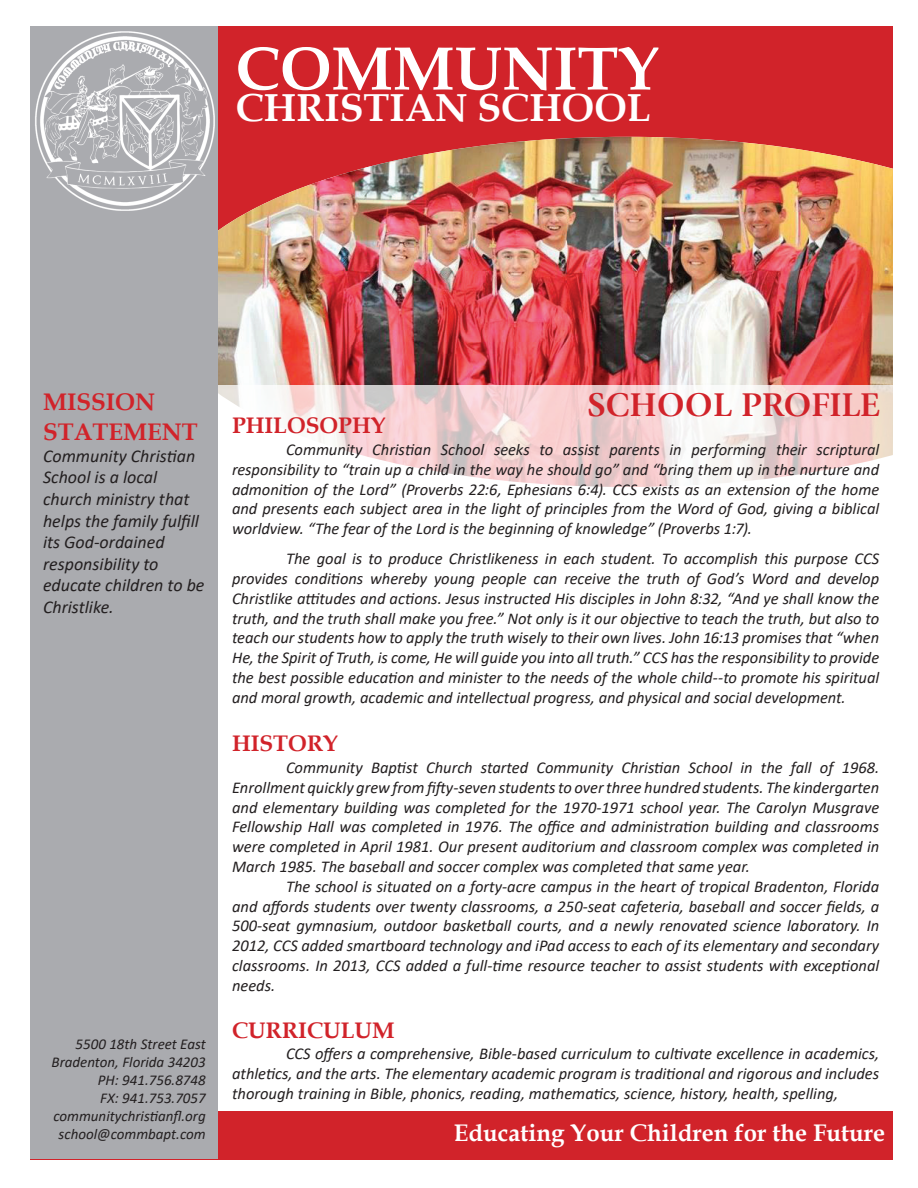
<style>
.page{position:relative;width:918px;height:1188px;background:#fff}
.page>*{position:absolute;margin:0;border:0;box-sizing:border-box;transform-origin:0 0}
.t1{font:700 61.5px "Book Antiqua";color:#fff}
.t2{font:700 39px "Book Antiqua";color:#fff}
.t3{font:700 34.5px "Giovanni LT";color:#d1232a}
.t4{font:700 24px "Book Antiqua";color:#fff}
.t5{font:700 24px/30.6px "Book Antiqua";color:#d1232a}
.t6{font:700 22.5px "Book Antiqua";color:#d1232a}
.t7{font:italic 18px/21.6px "Calibri";color:#231f20}
.t8{font:italic 16.5px/19.8px "Calibri";color:#231f20;text-align:justify}
.t9{font:italic 15px/18px "Calibri";color:#231f20;text-align:right}
</style>
<div class="page">
<div style="left:30px;top:1111px;width:863px;height:49px;background:#d1232a"></div>
<div style="left:30px;top:26px;width:863px;height:224px;background:#d1232a"></div>
<img style="left:218px;top:137px;width:675px;height:257px">
<div style="left:30px;top:26px;width:188px;height:1133px;background:#aaabaf"></div>
<img style="left:35px;top:31px;width:180px;height:180px">
<svg style="left:219px;top:386px;width:674px;height:101px"></svg>
<h1 class="t1" style="left:236px;top:27px;width:425px">COMMUNITY</h1>
<h2 class="t2" style="left:236px;top:81px;width:180px">CHRISTIAN</h2>
<h2 class="t2" style="left:477px;top:81px;width:175px">SCHOOL</h2>
<h3 class="t5" style="left:43px;top:386px;width:148px">MISSION<br>STATEMENT</h3>
<p class="t7" style="left:43px;top:444px;width:163px">Community Christian<br>School is a local church ministry that helps the family fulfill its God-ordained responsibility to educate children to be<br>Christlike.</p>
<p class="t9" style="left:52px;top:1034px;width:156px">5500 18th Street East<br>Bradenton, Florida 34203<br>PH: 941.756.8748<br>FX: 941.753.7057 communitychristianfl.org school@commbapt.com</p>
<h3 class="t3" style="left:587px;top:385px;width:294px">SCHOOL PROFILE</h3>
<h3 class="t6" style="left:232px;top:410px;width:138px">PHILOSOPHY</h3>
<p class="t8" style="left:232px;top:439px;width:649px;text-indent:54px">Community Christian School seeks to assist parents in performing their scriptural responsibility to “train up a child in the way he should go” and “bring them up in the nurture and admonition of the Lord” (Proverbs 22:6, Ephesians 6:4). CCS exists as an extension of the home and presents each subject area in the light of principles from the Word of God, giving a biblical worldview. “The fear of the Lord is the beginning of knowledge” (Proverbs 1:7).</p>
<p class="t8" style="left:232px;top:548px;width:649px;text-indent:54px">The goal is to produce Christlikeness in each student. To accomplish this purpose CCS provides conditions whereby young people can receive the truth of God’s Word and develop Christlike attitudes and actions. Jesus instructed His disciples in John 8:32, “And ye shall know the truth, and the truth shall make you free.” Not only is it our objective to teach the truth, but also to teach our students how to apply the truth wisely to their own lives. John 16:13 promises that “when He, the Spirit of Truth, is come, He will guide you into all truth.” CCS has the responsibility to provide the best possible education and minister to the needs of the whole child--to promote his spiritual and moral growth, academic and intellectual progress, and physical and social development.</p>
<h3 class="t6" style="left:232px;top:728px;width:92px">HISTORY</h3>
<p class="t8" style="left:232px;top:757px;width:649px;text-indent:54px">Community Baptist Church started Community Christian School in the fall of 1968.<br>Enrollment quickly grew from fifty-seven students to over three hundred students. The kindergarten and elementary building was completed for the 1970-1971 school year. The Carolyn Musgrave Fellowship Hall was completed in 1976. The office and administration building and classrooms were completed in April 1981. Our present auditorium and classroom complex was completed in March 1985. The baseball and soccer complex was completed that same year.</p>
<p class="t8" style="left:232px;top:876px;width:649px;text-indent:54px">The school is situated on a forty-acre campus in the heart of tropical Bradenton, Florida and affords students over twenty classrooms, a 250-seat cafeteria, baseball and soccer fields, a 500-seat gymnasium, outdoor basketball courts, and a newly renovated science laboratory. In 2012, CCS added smartboard technology and iPad access to each of its elementary and secondary classrooms. In 2013, CCS added a full-time resource teacher to assist students with exceptional needs.</p>
<h3 class="t6" style="left:232px;top:1015px;width:18px">CURR</h3>
<h3 class="t6" style="left:298px;top:1015px;width:27px">ICULUM</h3>
<p class="t8" style="left:232px;top:1043px;width:649px;text-indent:54px">CCS offers a comprehensive, Bible-based curriculum to cultivate excellence in academics, athletics, and the arts. The elementary academic program is traditional and rigorous and includes thorough training in Bible, phonics, reading, mathematics, science, history, health, spelling,</p>
<h3 class="t4" style="left:454px;top:1116px;width:433px">EDUCATING YOUR CHILDREN FOR THE FUTURE</h3>
</div>
